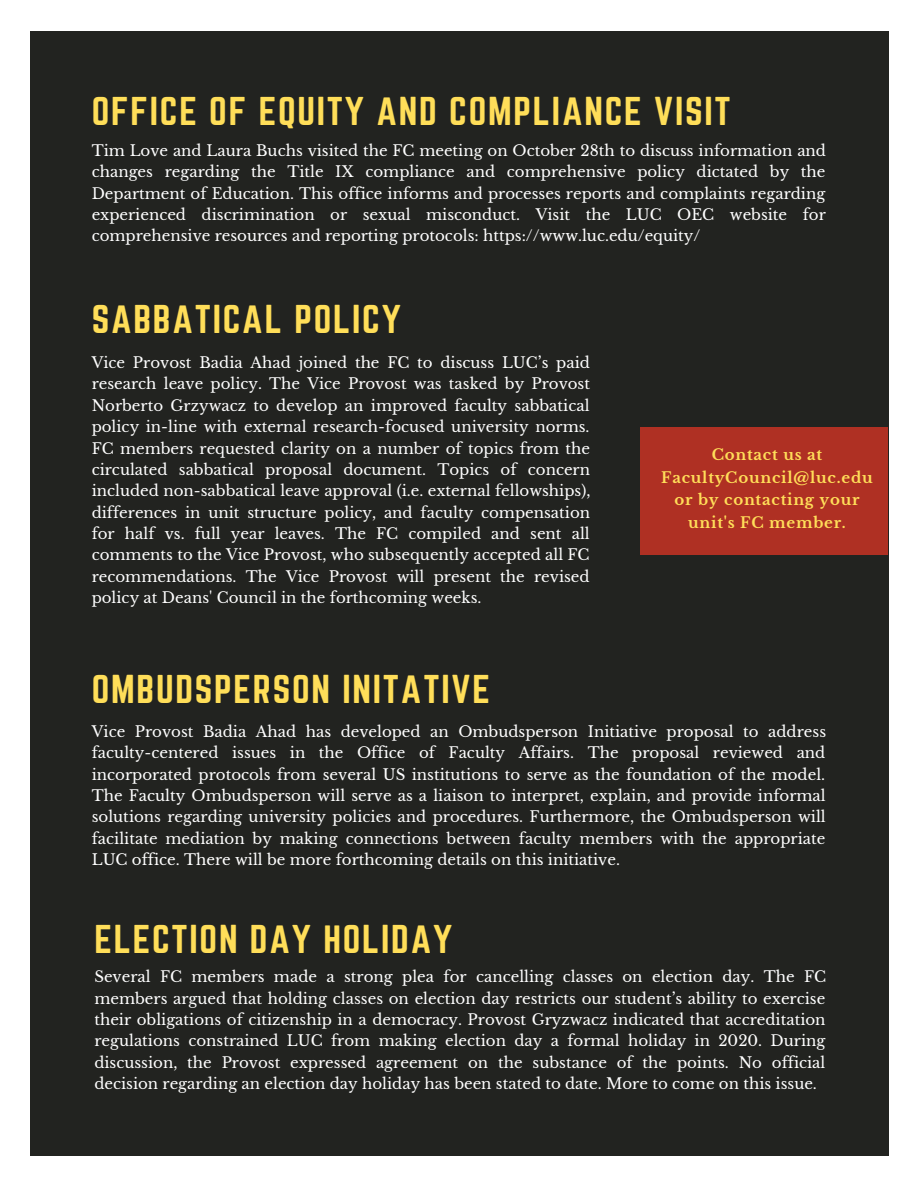
<style>
.page{position:relative;width:918px;height:1188px;background:#fff}
.page>*{position:absolute;margin:0;border:0;box-sizing:border-box;transform-origin:0 0}
.t1{font:35.25px "Norwester";letter-spacing:.05em;color:#ffde59}
.t2{font:15px/21.3px "Libre Baskerville";color:#fff;text-align:justify}
.t3{font:700 15px/22.5px "Libre Baskerville";letter-spacing:.05em;color:#ffde59;text-align:center}
</style>
<div class="page">
<div style="left:30px;top:31px;width:858px;height:1125px;background:#222320"></div>
<div style="left:641px;top:427px;width:247px;height:127px;background:#af3023"></div>
<h1 class="t1" style="left:92px;top:94px;width:641px">OFFICE OF EQUITY AND COMPLIANCE VISIT</h1>
<p class="t2" style="left:92px;top:140px;width:736px">Tim Love and Laura Buchs visited the FC meeting on October 28th to discuss information and changes regarding the Title IX compliance and comprehensive policy dictated by the Department of Education. This office informs and processes reports and complaints regarding experienced discrimination or sexual misconduct. Visit the LUC OEC website for comprehensive resources and reporting protocols: https://www.luc.edu/equity/</p>
<h1 class="t1" style="left:92px;top:302px;width:311px">SABBATICAL POLICY</h1>
<p class="t2" style="left:92px;top:352px;width:500px">Vice Provost Badia Ahad joined the FC to discuss LUC’s paid research leave policy. The Vice Provost was tasked by Provost Norberto Grzywacz to develop an improved faculty sabbatical policy in-line with external research-focused university norms.<br>FC members requested clarity on a number of topics from the circulated sabbatical proposal document. Topics of concern included non-sabbatical leave approval (i.e. external fellowships), differences in unit structure policy, and faculty compensation for half vs. full year leaves. The FC compiled and sent all comments to the Vice Provost, who subsequently accepted all FC recommendations. The Vice Provost will present the revised policy at Deans' Council in the forthcoming weeks.</p>
<p class="t3" style="left:661px;top:444px;width:213px">Contact us at<br>FacultyCouncil@luc.edu or by contacting your unit's FC member.</p>
<h1 class="t1" style="left:92px;top:673px;width:400px">OMBUDSPERSON INITATIVE</h1>
<p class="t2" style="left:92px;top:721px;width:736px">Vice Provost Badia Ahad has developed an Ombudsperson Initiative proposal to address faculty-centered issues in the Office of Faculty Affairs. The proposal reviewed and incorporated protocols from several US institutions to serve as the foundation of the model.<br>The Faculty Ombudsperson will serve as a liaison to interpret, explain, and provide informal solutions regarding university policies and procedures. Furthermore, the Ombudsperson will facilitate mediation by making connections between faculty members with the appropriate LUC office. There will be more forthcoming details on this initiative.</p>
<h1 class="t1" style="left:94px;top:922px;width:359px">ELECTION DAY HOLIDAY</h1>
<p class="t2" style="left:94px;top:966px;width:733px">Several FC members made a strong plea for cancelling classes on election day. The FC members argued that holding classes on election day restricts our student’s ability to exercise their obligations of citizenship in a democracy. Provost Gryzwacz indicated that accreditation regulations constrained LUC from making election day a formal holiday in 2020. During discussion, the Provost expressed agreement on the substance of the points. No official decision regarding an election day holiday has been stated to date. More to come on this issue.</p>
</div>
